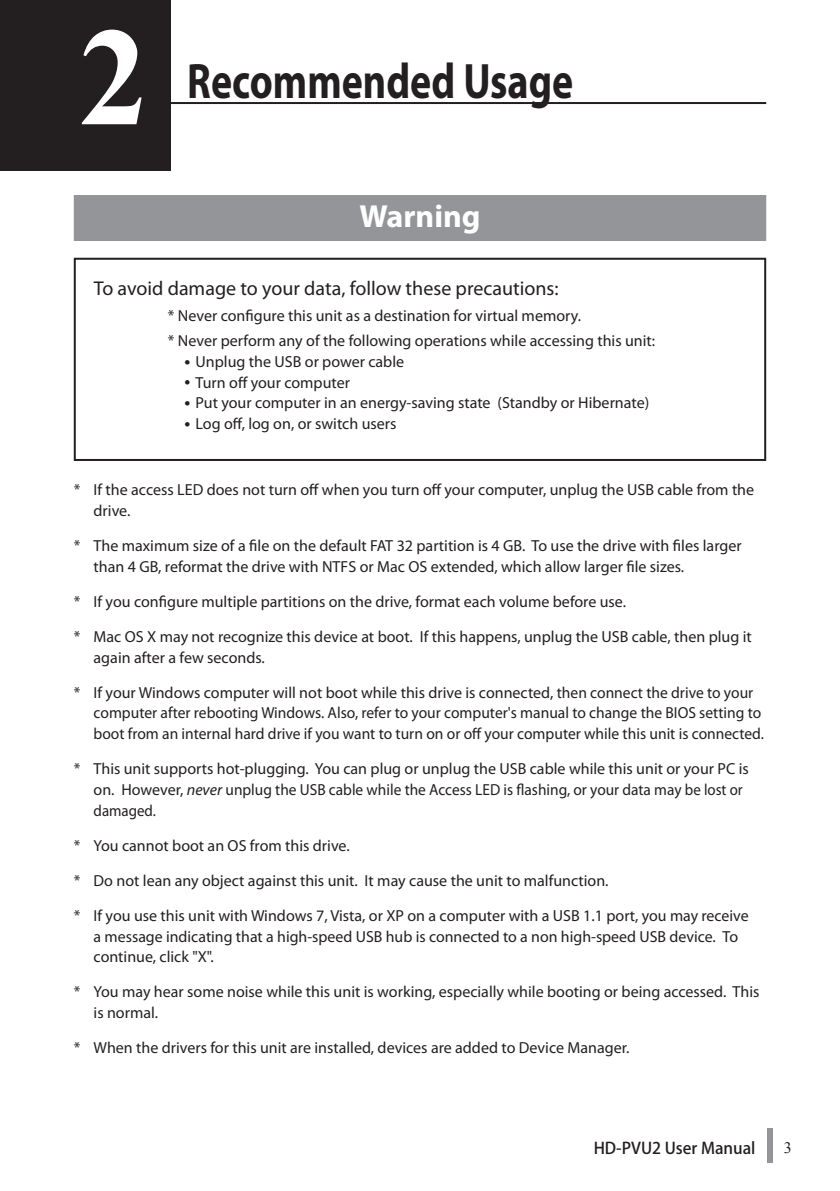
<style>
.page{position:relative;width:840px;height:1191px;background:#fff}
.page>*{position:absolute;margin:0;border:0;box-sizing:border-box;transform-origin:0 0}
._01_章ﾀｲﾄﾙNum{font:700 140px "Times New Roman";color:#fff}
._02_章ﾀｲﾄﾙ{font:700 50px "Myriad Pro";color:#231f20;scale:.8 1}
._04_大ﾀｲﾄﾙ{font:700 32px "Myriad Pro";color:#fff}
._52_注意{font:20px "Myriad Pro";color:#231f20}
._14_見出し文{font:16px/20.8px "Myriad Pro";color:#231f20}
._52_注意-2{font:16px "Myriad Pro";color:#231f20}
._93_フッターR{font:500 16px "Koz Go Std";color:#231f20}
._95_ノンブルR{font:16px "Times New Roman";color:#231f20}
.s1{font-family:"Koz Min Pro"}
.s2{font-style:italic}
</style>
<div class="page">
<div style="left:766px;top:1128px;width:6px;height:34px;background:#939598"></div>
<div style="left:0;top:0;width:170px;height:170px;background:#231f20"></div>
<hr style="left:170px;top:102px;width:595px;height:2px;background:#231f20">
<div style="left:74px;top:195px;width:691px;height:46px;background:#939598"></div>
<div style="left:74px;top:258px;width:691px;height:203px;border:2px solid #231f20"></div>
<p class="_01_章ﾀｲﾄﾙNum" style="left:78px;top:-19px;width:72px">2</p>
<p class="_02_章ﾀｲﾄﾙ" style="left:187px;top:48px;width:483px">Recommended Usage</p>
<p class="_04_大ﾀｲﾄﾙ" style="left:359px;top:196px;width:123px">Warning</p>
<p class="_52_注意" style="left:94px;top:275px;width:466px">To avoid damage to your data, follow these precautions:</p>
<p class="_52_注意-2" style="left:168px;top:306px;width:414px">* Never configure this unit as a destination for virtual memory.</p>
<p class="_52_注意-2" style="left:168px;top:331px;width:488px">* Never perform any of the following operations while accessing this unit:</p>
<p class="_52_注意-2" style="left:184px;top:351px;width:222px"><span class="s1">•</span> Unplug the USB or power cable</p>
<p class="_52_注意-2" style="left:184px;top:372px;width:167px"><span class="s1">•</span> Turn off your computer</p>
<p class="_52_注意-2" style="left:184px;top:393px;width:466px"><span class="s1">•</span> Put your computer in an energy-saving state (Standby or Hibernate)</p>
<p class="_52_注意-2" style="left:184px;top:414px;width:214px"><span class="s1">•</span> Log off, log on, or switch users</p>
<p class="_14_見出し文" style="left:94px;top:479px;width:661px;text-indent:-20px">* If the access LED does not turn off when you turn off your computer, unplug the USB cable from the drive.</p>
<p class="_14_見出し文" style="left:94px;top:535px;width:649px;text-indent:-20px">* The maximum size of a file on the default FAT 32 partition is 4 GB. To use the drive with files larger than 4 GB, reformat the drive with NTFS or Mac OS extended, which allow larger file sizes.</p>
<p class="_14_見出し文" style="left:74px;top:590px;width:553px">* If you configure multiple partitions on the drive, format each volume before use.</p>
<p class="_14_見出し文" style="left:94px;top:625px;width:659px;text-indent:-20px">* Mac OS X may not recognize this device at boot. If this happens, unplug the USB cable, then plug it again after a few seconds.</p>
<p class="_14_見出し文" style="left:94px;top:681px;width:671px;text-indent:-20px">* If your Windows computer will not boot while this drive is connected, then connect the drive to your computer after rebooting Windows. Also, refer to your computer's manual to change the BIOS setting to boot from an internal hard drive if you want to turn on or off your computer while this unit is connected.</p>
<p class="_14_見出し文" style="left:94px;top:758px;width:656px;text-indent:-20px">* This unit supports hot-plugging. You can plug or unplug the USB cable while this unit or your PC is on. However, <span class="s2">never</span> unplug the USB cable while the Access LED is flashing, or your data may be lost or damaged.</p>
<p class="_14_見出し文" style="left:74px;top:834px;width:277px">* You cannot boot an OS from this drive.</p>
<p class="_14_見出し文" style="left:74px;top:869px;width:536px">* Do not lean any object against this unit. It may cause the unit to malfunction.</p>
<p class="_14_見出し文" style="left:94px;top:904px;width:656px;text-indent:-20px">* If you use this unit with Windows 7, Vista, or XP on a computer with a USB 1.1 port, you may receive a message indicating that a high-speed USB hub is connected to a non high-speed USB device. To continue, click "X".</p>
<p class="_14_見出し文" style="left:94px;top:981px;width:667px;text-indent:-20px">* You may hear some noise while this unit is working, especially while booting or being accessed. This is normal.</p>
<p class="_14_見出し文" style="left:74px;top:1037px;width:557px">* When the drivers for this unit are installed, devices are added to Device Manager.</p>
<p class="_93_フッターR" style="left:593px;top:1137px;width:163px">HD-PVU2 User Manual</p>
<p class="_95_ノンブルR" style="left:783px;top:1136px;width:9px">3</p>
</div>
